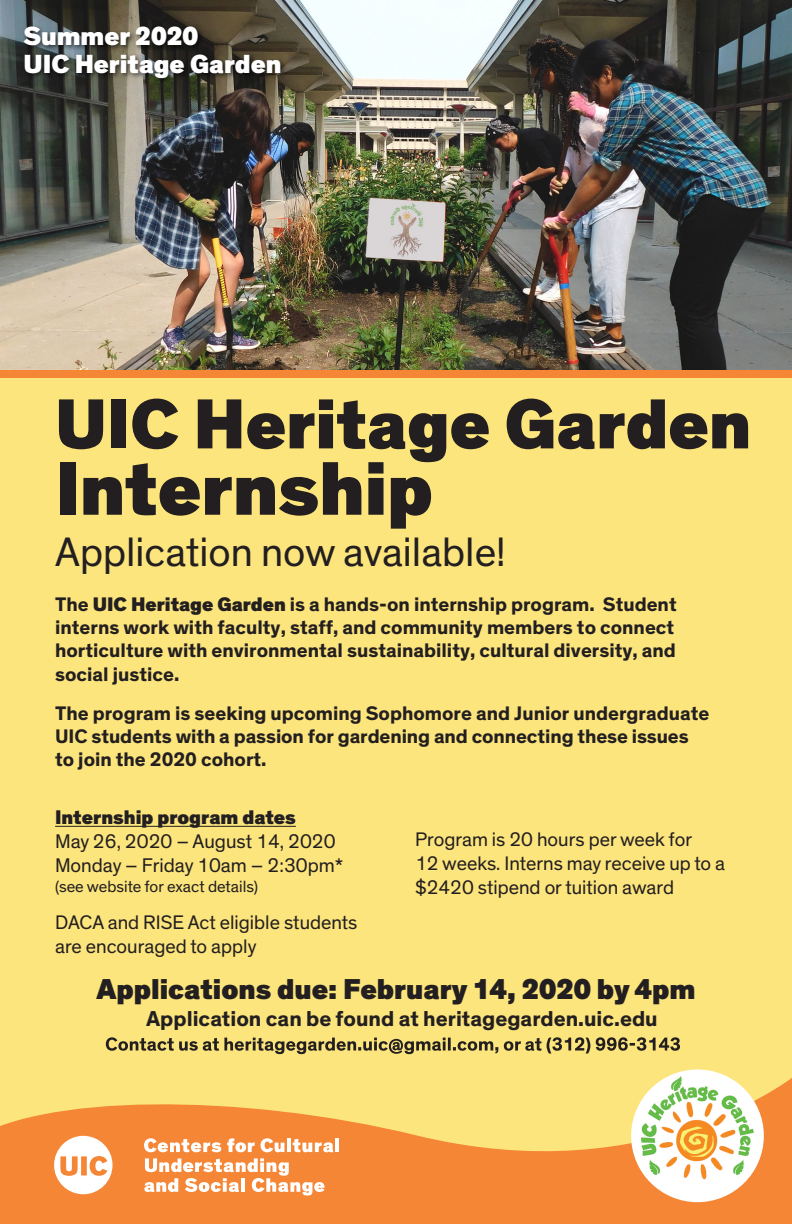
<style>
.page{position:relative;width:792px;height:1224px;background:#fff}
.page>*{position:absolute;margin:0;border:0;box-sizing:border-box;transform-origin:0 0}
.t1{font:900 77.3px "Theinhardt";color:#231f20}
.t2{font:900 72px "Theinhardt";color:#231f20}
.t3{font:41.9px "Theinhardt";color:#231f20}
.t4{font:900 29.3px "Theinhardt";color:#231f20}
.t5{font:900 26.7px/27.5px "Theinhardt";color:#fff}
.t6{font:700 22px "Theinhardt";color:#231f20}
.t7{font:20.1px/24.1px "Theinhardt";color:#231f20}
.t8{font:900 20.1px "Theinhardt";color:#231f20}
.t9{font:700 20px/23.3px "Theinhardt";color:#231f20}
.t10{font:20px/24px "Theinhardt";color:#231f20}
.t11{font:16.6px "Theinhardt";color:#231f20}
.s1{font-weight:900}
</style>
<div class="page">
<img style="left:0;top:0;width:792px;height:370px">
<div style="left:0;top:372px;width:792px;height:803px;background:#fce57d"></div>
<hr style="left:55px;top:826px;width:241px;height:1px;background:#231f20">
<svg style="left:0;top:1078px;width:792px;height:146px;fill:#f58635"></svg>
<img style="left:19px;top:18px;width:271px;height:100px">
<svg style="left:54px;top:1136px;width:59px;height:58px"></svg>
<svg style="left:144px;top:1138px;width:77px;height:14px"></svg>
<svg style="left:227px;top:1138px;width:28px;height:14px"></svg>
<svg style="left:261px;top:1138px;width:23px;height:14px"></svg>
<hr style="left:287px;top:1139px;width:4px;height:13px;background:#fff">
<svg style="left:293px;top:1139px;width:40px;height:13px"></svg>
<hr style="left:335px;top:1139px;width:4px;height:13px;background:#fff">
<svg style="left:144px;top:1158px;width:181px;height:38px"></svg>
<img style="left:631px;top:1069px;width:133px;height:133px;border-radius:66px">
<svg style="left:106px;top:1037px;width:574px;height:17px"></svg>
<div style="left:0;top:370px;width:792px;height:7px;background:#f58635"></div>
<h3 class="t5" style="left:23px;top:23px;width:260px">Summer 2020<br>UIC Heritage Garden</h3>
<h2 class="t2" style="left:55px;top:379px;width:698px">UIC Heritage Garden</h2>
<h1 class="t1" style="left:55px;top:440px;width:379px">Internship</h1>
<h3 class="t3" style="left:55px;top:528px;width:452px">Application now available!</h3>
<p class="t9" style="left:55px;top:593px;width:623px">The <span class="s1">UIC Heritage Garden</span> is a hands-on internship program. Student interns work with faculty, staff, and community members to connect horticulture with environmental sustainability, cultural diversity, and social justice.</p>
<p class="t9" style="left:55px;top:702px;width:656px;line-height:23px">The program is seeking upcoming Sophomore and Junior undergraduate<br>UIC students with a passion for gardening and connecting these issues to join the 2020 cohort.</p>
<p class="t8" style="left:55px;top:805px;width:242px">Internship program dates</p>
<p class="t7" style="left:55px;top:830px;width:290px">May 26, 2020 – August 14, 2020<br>Monday – Friday 10am – 2:30pm*</p>
<p class="t11" style="left:55px;top:877px;width:204px">(see website for exact details)</p>
<p class="t10" style="left:55px;top:911px;width:304px">DACA and RISE Act eligible students are encouraged to apply</p>
<p class="t10" style="left:415px;top:828px;width:312px">Program is 20 hours per week for<br>12 weeks. Interns may receive up to a $2420 stipend or tuition award</p>
<h3 class="t4" style="left:96px;top:971px;width:601px">Applications due: February 14, 2020 by 4pm</h3>
<p class="t6" style="left:146px;top:1004px;width:513px">Application can be found at heritagegarden.uic.edu</p>
</div>
